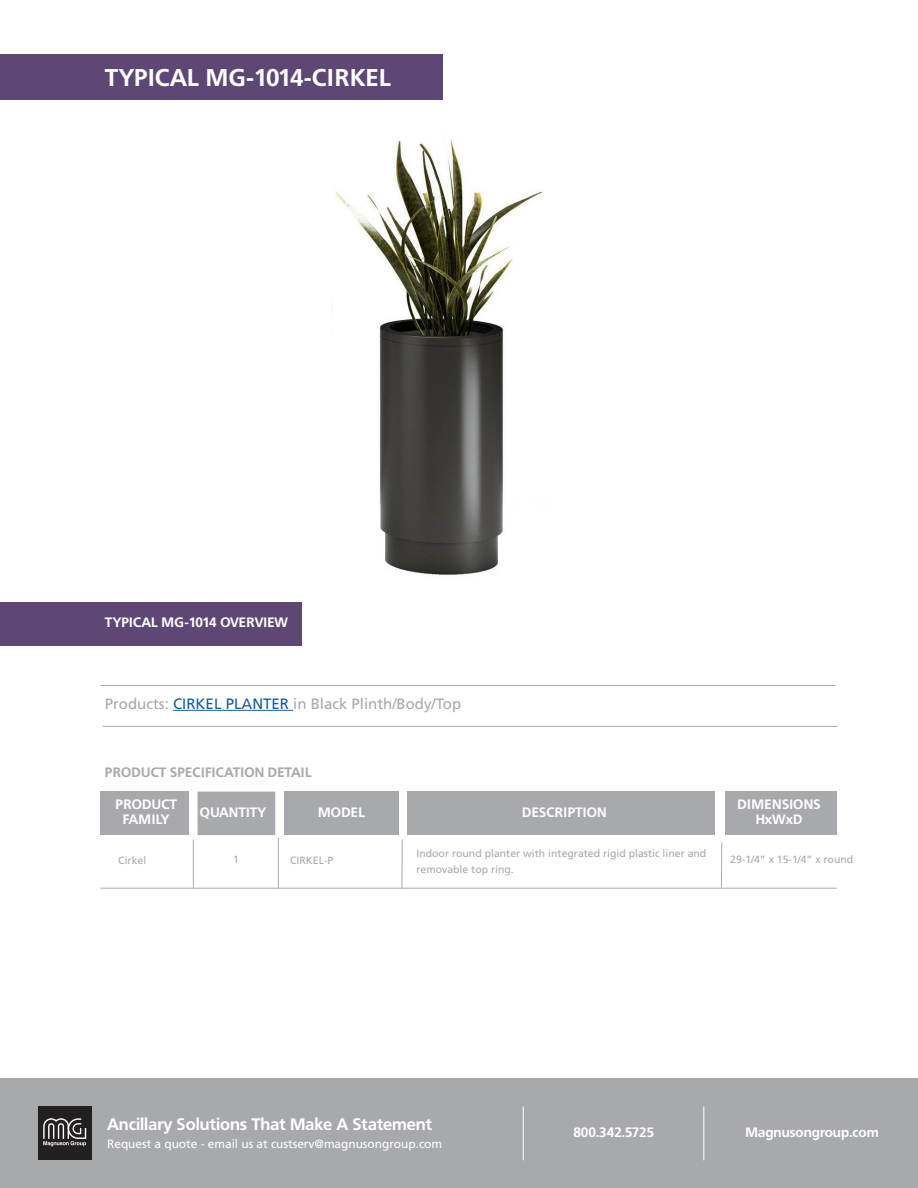
<style>
.page{position:relative;width:918px;height:1188px;background:#fff}
.page>*{position:absolute;margin:0;border:0;box-sizing:border-box;transform-origin:0 0}
.t1{font:700 24px "Frutiger BQ";letter-spacing:.02em;color:#fff}
.t2{font:700 16.5px "Frutiger BQ";color:#fff}
.t3{font:15px "Frutiger";color:#a8a9ad}
.t4{font:700 13.5px "Frutiger BQ";color:#fff}
.t5{font:700 13.5px/15px "Frutiger BQ";letter-spacing:.02em;color:#fff;text-align:center}
.t6{font:700 13.5px "Frutiger BQ";letter-spacing:.02em;color:#a8a9ad}
.t7{font:12px "Frutiger";letter-spacing:-.005em;color:#fff}
.t8{font:10.5px/16.5px "Frutiger";color:#a8a9ad}
.s1{color:#175d9e}
</style>
<div class="page">
<div style="left:0;top:54px;width:443px;height:45px;background:#5e4775"></div>
<div style="left:0;top:1079px;width:918px;height:109px;background:#a8a9ad"></div>
<div style="left:38px;top:1106px;width:54px;height:54px;background:#231f20"></div>
<svg style="left:43px;top:1118px;width:43px;height:28px"></svg>
<hr style="left:523px;top:1106px;width:1px;height:54px;background:#fff">
<hr style="left:703px;top:1106px;width:1px;height:54px;background:#fff">
<div style="left:0;top:602px;width:301px;height:43px;background:#5e4775"></div>
<div style="left:100px;top:792px;width:89px;height:43px;background:#a8a9ad"></div>
<div style="left:285px;top:792px;width:114px;height:43px;background:#a8a9ad"></div>
<div style="left:407px;top:792px;width:308px;height:43px;background:#a8a9ad"></div>
<div style="left:725px;top:792px;width:112px;height:43px;background:#a8a9ad"></div>
<div style="left:198px;top:792px;width:77px;height:43px;background:#a8a9ad"></div>
<hr style="left:173px;top:710px;width:120px;height:1px;background:#175d9e">
<hr style="left:103px;top:726px;width:735px;height:1px;background:#a8a9ad">
<hr style="left:100px;top:685px;width:735px;height:1px;background:#a8a9ad">
<hr style="left:100px;top:888px;width:737px;height:1px;background:#a8a9ad">
<hr style="left:193px;top:840px;width:1px;height:49px;background:#a8a9ad">
<hr style="left:278px;top:838px;width:1px;height:51px;background:#a8a9ad">
<hr style="left:402px;top:840px;width:1px;height:49px;background:#a8a9ad">
<hr style="left:721px;top:843px;width:1px;height:45px;background:#a8a9ad">
<img style="left:331px;top:140px;width:212px;height:435px">
<p class="t1" style="left:105px;top:63px;width:288px">TYPICAL MG-1014-CIRKEL</p>
<p class="t4" style="left:105px;top:614px;width:185px">TYPICAL MG-1014 OVERVIEW</p>
<p class="t3" style="left:105px;top:695px;width:358px">Products: <span class="s1">CIRKEL PLANTER</span> in Black Plinth/Body/Top</p>
<p class="t6" style="left:105px;top:764px;width:209px">PRODUCT SPECIFICATION DETAIL</p>
<p class="t5" style="left:116px;top:797px;width:63px">PRODUCT<br>FAMILY</p>
<p class="t4" style="left:200px;top:804px;width:68px">QUANTITY</p>
<p class="t4" style="left:318px;top:804px;width:49px">MODEL</p>
<p class="t5" style="left:522px;top:805px;width:86px">DESCRIPTION</p>
<p class="t5" style="left:738px;top:797px;width:85px">DIMENSIONS</p>
<p class="t4" style="left:756px;top:811px;width:48px">HxWxD</p>
<p class="t8" style="left:416px;top:845px;width:291px">Indoor round planter with integrated rigid plastic liner and removable top ring.</p>
<p class="t8" style="left:118px;top:852px;width:30px">Cirkel</p>
<p class="t8" style="left:233px;top:851px;width:7px">1</p>
<p class="t8" style="left:290px;top:852px;width:45px">CIRKEL-P</p>
<p class="t8" style="left:730px;top:851px;width:125px">29-1/4” x 15-1/4” x round</p>
<p class="t2" style="left:107px;top:1114px;width:326px">Ancillary Solutions That Make A Statement</p>
<p class="t4" style="left:573px;top:1125px;width:82px">800.342.5725</p>
<p class="t4" style="left:745px;top:1125px;width:135px">Magnusongroup.com</p>
<p class="t7" style="left:107px;top:1137px;width:337px">Request a quote - email us at custserv@magnusongroup.com</p>
</div>
